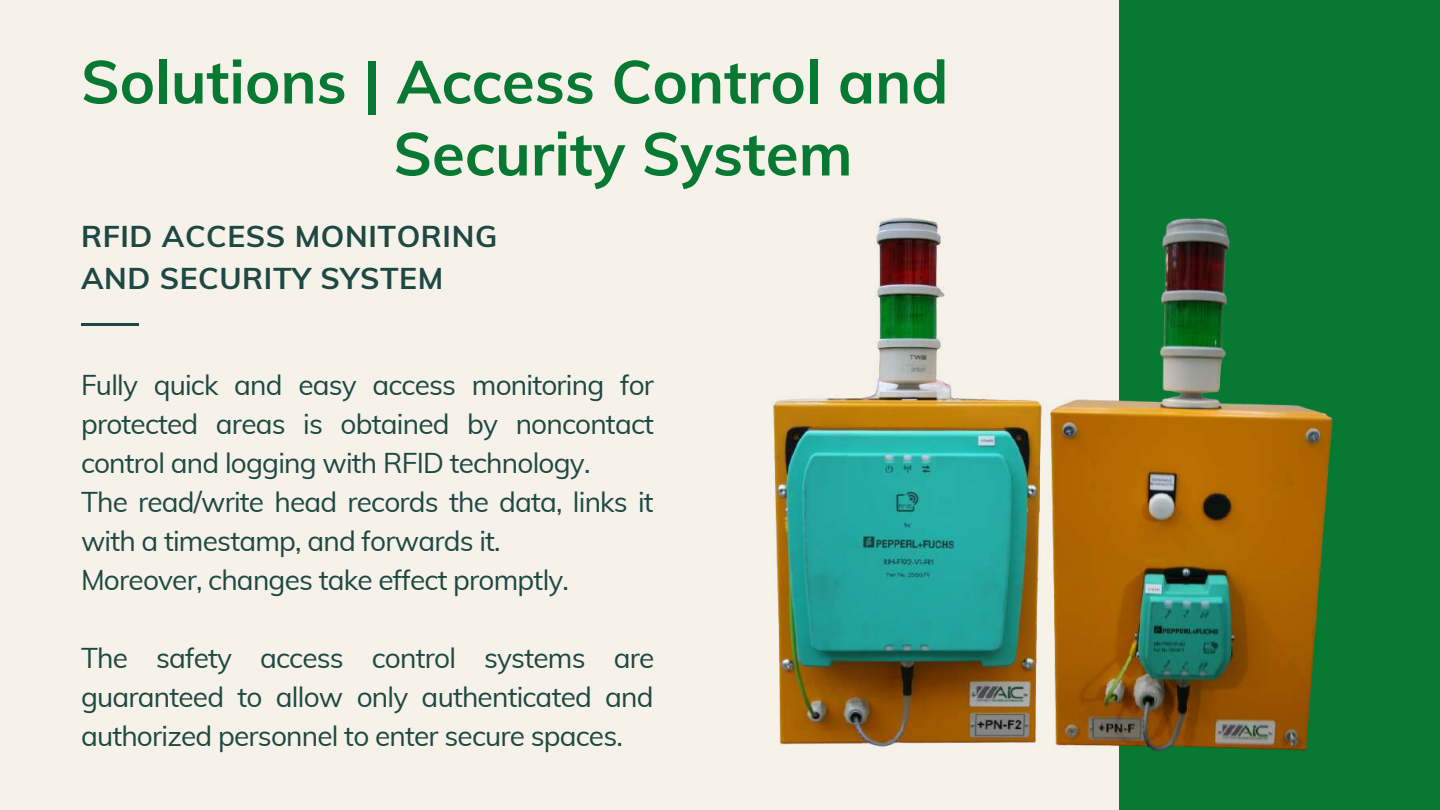
<style>
.page{position:relative;width:1440px;height:810px;background:#f6f2e9}
.page>*{position:absolute;margin:0;border:0;box-sizing:border-box;transform-origin:0 0}
.t1{font:700 60px/72px "Muli";color:#077932}
.t2{font:700 30.1px/42px "Muli";letter-spacing:.02em;color:#1e4844}
.t3{font:28px/39px "Muli";letter-spacing:-.03em;color:#1e4844}
</style>
<div class="page">
<hr style="left:81px;top:323px;width:58px;height:3px;background:#1e4844">
<div style="left:1120px;top:0;width:320px;height:810px;background:#077932"></div>
<img style="left:1050px;top:218px;width:283px;height:534px">
<img style="left:772px;top:217px;width:270px;height:530px">
<h1 class="t1" style="left:393px;top:45px;width:557px;text-indent:-312px">Solutions | Access Control and<br>Security System</h1>
<p class="t2" style="left:81px;top:215px;width:418px">RFID ACCESS MONITORING<br>AND SECURITY SYSTEM</p>
<p class="t3" style="left:81px;top:365px;width:575px">Fully quick and easy access monitoring for protected areas is obtained by noncontact control and logging with RFID technology.<br>The read/write head records the data, links it with a timestamp, and forwards it.<br>Moreover, changes take effect promptly.</p>
<p class="t3" style="left:81px;top:638px;width:575px;text-align:justify">The safety access control systems are guaranteed to allow only authenticated and authorized personnel to enter secure spaces.</p>
</div>
